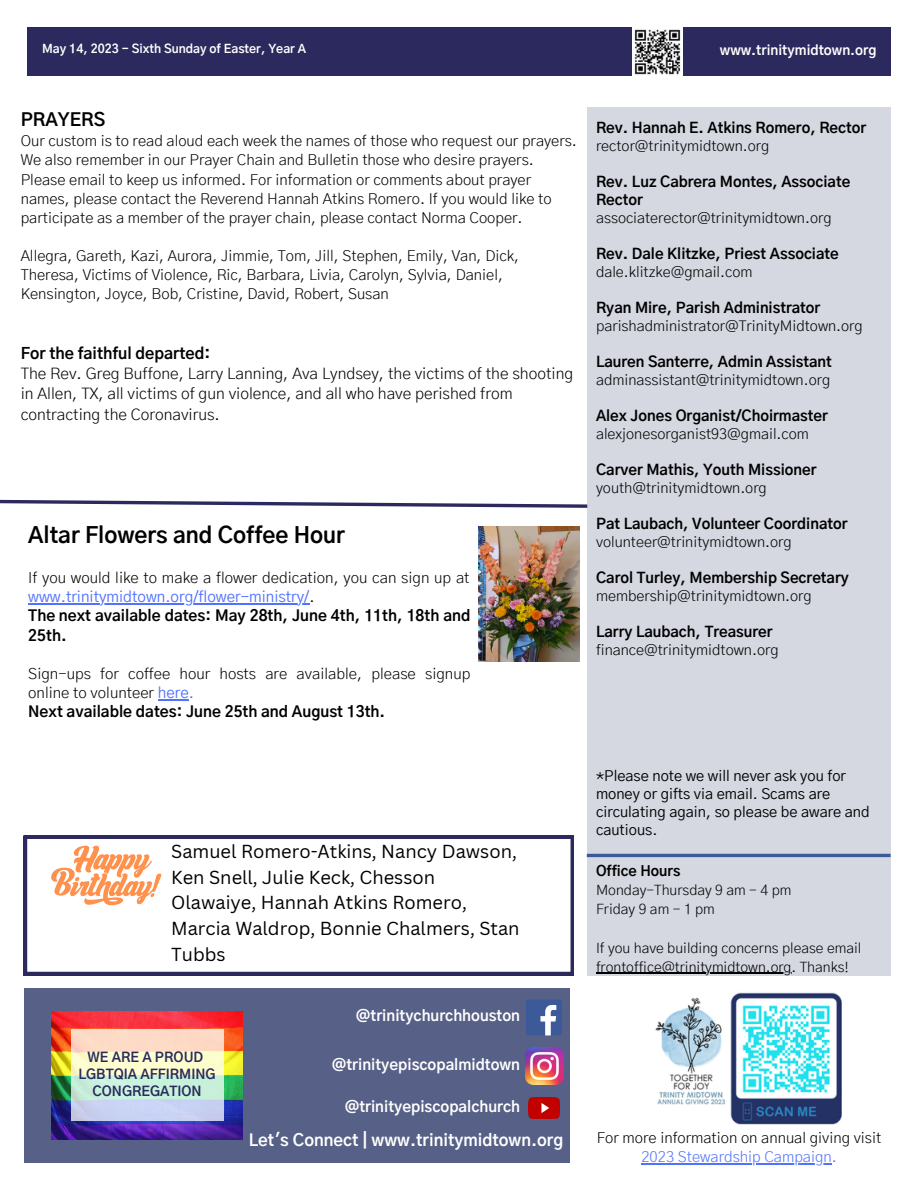
<style>
.page{position:relative;width:918px;height:1188px;background:#fff}
.page>*{position:absolute;margin:0;border:0;box-sizing:border-box;transform-origin:0 0}
.t1{font:700 22.05px "Gothic A1";color:#000}
.t2{font:18.3px/25.7px "Canva Sans";color:#000}
.t3{font:700 18px "Gothic A1";color:#000}
.t4{font:700 16.5px "Gothic A1";color:#fff}
.t5{font:300 15.75px/20.2px "Gothic A1";color:#000}
.t6{font:700 15.75px "Gothic A1";color:#000}
.t7{font:300 15.15px/19.2px "Gothic A1";color:#000}
.t8{font:700 15.15px/19.2px "Gothic A1";color:#000}
.t9{font:300 15px/19.2px "Gothic A1";color:#000}
.t10{font:700 15px "Gothic A1";color:#fff}
.t11{font:700 14.7px/18px "Gothic A1";color:#000}
.t12{font:300 14.7px "Gothic A1";color:#000}
.t13{font:14.7px/18px "Gothic A1";color:#000}
.t14{font:300 14.1px/19.2px "Gothic A1";color:#000}
.t15{font:700 14.1px "Gothic A1";color:#000}
.t16{font:700 13.5px/16.8px "Gothic A1";color:#2b295d;text-align:center}
.t17{font:700 13.5px "Gothic A1";color:#fff}
.t18{font:700 12px "Gothic A1";color:#fff}
.s1{font-weight:400;color:#5271ff}
.s2{color:#5271ff}
</style>
<div class="page">
<div style="left:27px;top:27px;width:864px;height:48px;background:#2b295d"></div>
<svg style="left:24px;top:836px;width:550px;height:139px"></svg>
<img style="left:478px;top:527px;width:102px;height:135px">
<div style="left:24px;top:989px;width:545px;height:174px;background:#576086"></div>
<img style="left:529px;top:1097px;width:30px;height:21px">
<div style="left:526px;top:999px;width:36px;height:36px;background:#3d5a98;border-radius:2px"></div>
<svg style="left:540px;top:1005px;width:16px;height:30px"></svg>
<img style="left:526px;top:1048px;width:37px;height:37px">
<img style="left:51px;top:1012px;width:191px;height:128px">
<svg style="left:71px;top:1030px;width:152px;height:91px;background:#e2e7d7"></svg>
<svg style="left:51px;top:846px;width:110px;height:59px"></svg>
<div style="left:587px;top:108px;width:304px;height:868px;background:#d5d7e1"></div>
<hr style="left:587px;top:854px;width:304px;height:3px;background:#3d5a98">
<img style="left:633px;top:27px;width:49px;height:48px">
<svg style="left:0;top:499px;width:588px;height:9px"></svg>
<img style="left:655px;top:992px;width:187px;height:133px">
<hr style="left:28px;top:603px;width:281px;height:2px;background:#5271ff">
<hr style="left:158px;top:699px;width:31px;height:1px;background:#5271ff">
<hr style="left:596px;top:973px;width:196px;height:1px;background:#000">
<hr style="left:641px;top:1164px;width:191px;height:1px;background:#5271ff">
<p class="t18" style="left:42px;top:44px;width:265px">May 14, 2023 - Sixth Sunday of Easter, Year A</p>
<p class="t17" style="left:720px;top:44px;width:158px">www.trinitymidtown.org</p>
<p class="t3" style="left:21px;top:112px;width:86px">PRAYERS</p>
<p class="t9" style="left:21px;top:132px;width:558px">Our custom is to read aloud each week the names of those who request our prayers.<br>We also remember in our Prayer Chain and Bulletin those who desire prayers.<br>Please email to keep us informed. For information or comments about prayer names, please contact the Reverend Hannah Atkins Romero. If you would like to participate as a member of the prayer chain, please contact Norma Cooper.</p>
<p class="t9" style="left:21px;top:247px;width:500px">Allegra, Gareth, Kazi, Aurora, Jimmie, Tom, Jill, Stephen, Emily, Van, Dick,<br>Theresa, Victims of Violence, Ric, Barbara, Livia, Carolyn, Sylvia, Daniel,<br>Kensington, Joyce, Bob, Cristine, David, Robert, Susan</p>
<p class="t6" style="left:21px;top:346px;width:191px">For the faithful departed:</p>
<p class="t5" style="left:21px;top:364px;width:554px">The Rev. Greg Buffone, Larry Lanning, Ava Lyndsey, the victims of the shooting in Allen, TX, all victims of gun violence, and all who have perished from contracting the Coronavirus.</p>
<p class="t1" style="left:28px;top:525px;width:318px">Altar Flowers and Coffee Hour</p>
<p class="t7" style="left:28px;top:569px;width:443px">If you would like to make a flower dedication, you can sign up at <span class="s1">www.trinitymidtown.org/flower-ministry/</span>.</p>
<p class="t8" style="left:28px;top:607px;width:444px">The next available dates: May 28th, June 4th, 11th, 18th and<br>25th.</p>
<p class="t7" style="left:28px;top:665px;width:444px">Sign-ups for coffee hour hosts are available, please signup online to volunteer <span class="s1">here.</span></p>
<p class="t8" style="left:28px;top:703px;width:358px">Next available dates: June 25th and August 13th.</p>
<p class="t2" style="left:171px;top:838px;width:350px">Samuel Romero-Atkins, Nancy Dawson,<br>Ken Snell, Julie Keck, Chesson<br>Olawaiye, Hannah Atkins Romero,<br>Marcia Waldrop, Bonnie Chalmers, Stan<br>Tubbs</p>
<p class="t16" style="left:87px;top:1050px;width:117px">WE ARE A PROUD</p>
<p class="t16" style="left:79px;top:1067px;width:139px">LGBTQIA AFFIRMING<br>CONGREGATION</p>
<p class="t10" style="left:356px;top:1009px;width:166px">@trinitychurchhouston</p>
<p class="t10" style="left:332px;top:1058px;width:190px">@trinityepiscopalmidtown</p>
<p class="t10" style="left:345px;top:1100px;width:177px">@trinityepiscopalchurch</p>
<p class="t4" style="left:249px;top:1132px;width:316px">Let's Connect | www.trinitymidtown.org</p>
<p class="t11" style="left:596px;top:119px;width:272px">Rev. Hannah E. Atkins Romero, Rector</p>
<p class="t12" style="left:596px;top:139px;width:175px">rector@trinitymidtown.org</p>
<p class="t11" style="left:596px;top:173px;width:256px">Rev. Luz Cabrera Montes, Associate<br>Rector</p>
<p class="t12" style="left:596px;top:211px;width:237px">associaterector@trinitymidtown.org</p>
<p class="t11" style="left:596px;top:245px;width:244px">Rev. Dale Klitzke, Priest Associate</p>
<p class="t12" style="left:596px;top:265px;width:158px">dale.klitzke@gmail.com</p>
<p class="t11" style="left:596px;top:299px;width:226px">Ryan Mire, Parish Administrator</p>
<p class="t12" style="left:596px;top:319px;width:268px">parishadministrator@TrinityMidtown.org</p>
<p class="t11" style="left:596px;top:353px;width:237px">Lauren Santerre, Admin Assistant</p>
<p class="t12" style="left:596px;top:373px;width:236px">adminassistant@trinitymidtown.org</p>
<p class="t11" style="left:596px;top:407px;width:233px">Alex Jones Organist/Choirmaster</p>
<p class="t12" style="left:596px;top:427px;width:214px">alexjonesorganist93@gmail.com</p>
<p class="t11" style="left:596px;top:461px;width:222px">Carver Mathis, Youth Missioner</p>
<p class="t12" style="left:596px;top:481px;width:172px">youth@trinitymidtown.org</p>
<p class="t11" style="left:596px;top:515px;width:253px">Pat Laubach, Volunteer Coordinator</p>
<p class="t12" style="left:596px;top:535px;width:197px">volunteer@trinitymidtown.org</p>
<p class="t11" style="left:596px;top:569px;width:254px">Carol Turley, Membership Secretary</p>
<p class="t12" style="left:596px;top:589px;width:217px">membership@trinitymidtown.org</p>
<p class="t11" style="left:596px;top:623px;width:178px">Larry Laubach, Treasurer</p>
<p class="t12" style="left:596px;top:643px;width:184px">finance@trinitymidtown.org</p>
<p class="t13" style="left:596px;top:767px;width:275px">*Please note we will never ask you for money or gifts via email. Scams are circulating again, so please be aware and cautious.</p>
<p class="t15" style="left:596px;top:865px;width:86px">Office Hours</p>
<p class="t14" style="left:596px;top:881px;width:197px">Monday-Thursday 9 am - 4 pm</p>
<p class="t14" style="left:596px;top:901px;width:120px">Friday 9 am - 1 pm</p>
<p class="t14" style="left:596px;top:939px;width:267px">If you have building concerns please email frontoffice@trinitymidtown.org. Thanks!</p>
<p class="t9" style="left:597px;top:1129px;width:286px;text-align:center">For more information on annual giving visit<br><span class="s2">2023 Stewardship Campaign.</span></p>
</div>
